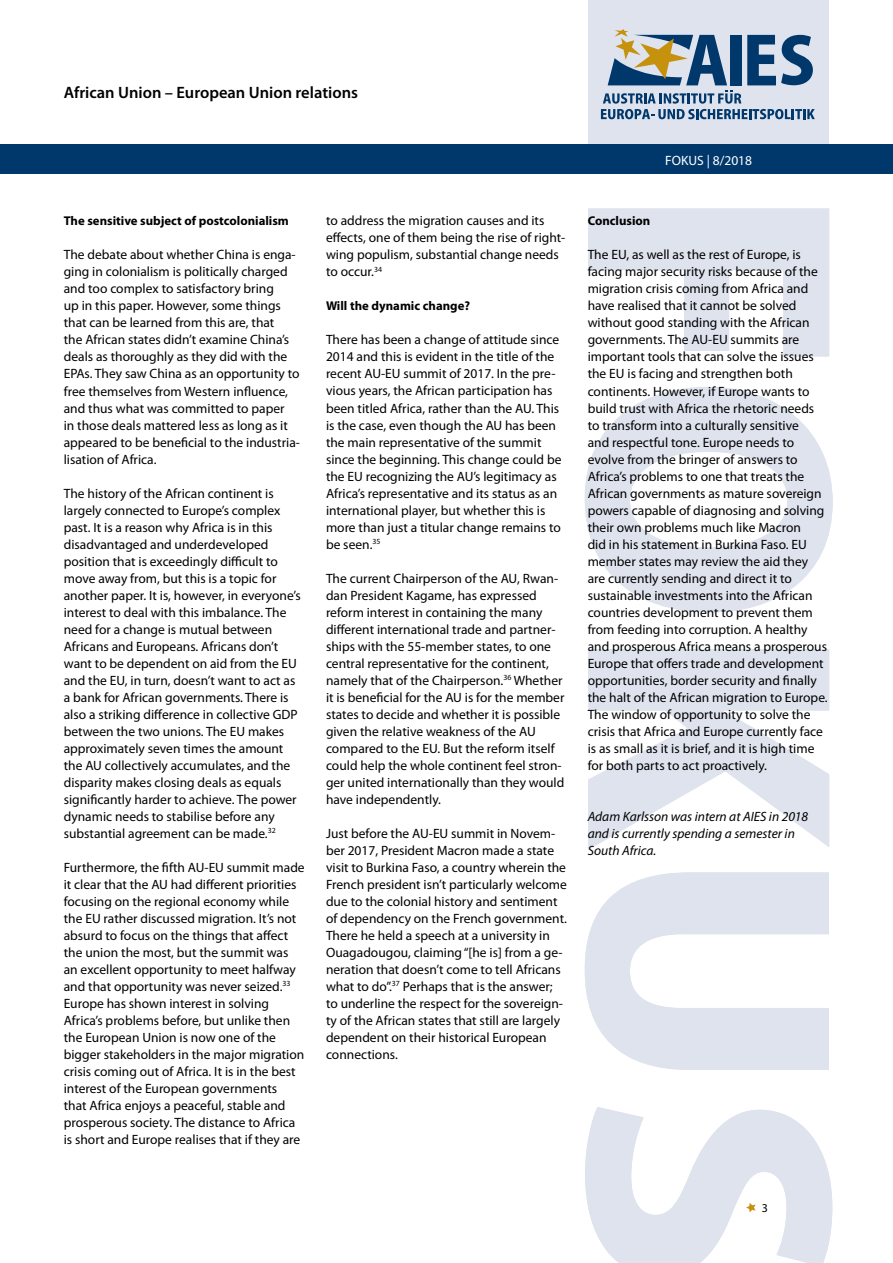
<style>
.page{position:relative;width:893px;height:1263px;background:#fff}
.page>*{position:absolute;margin:0;border:0;box-sizing:border-box;transform-origin:0 0}
.t1{font:600 16.5px "Myriad Pro";color:#000}
.t2{font:13.5px/17px "Myriad Pro";color:#000}
.t3{font:italic 13.5px/17px "Myriad Pro";color:#000}
.t4{font:13.5px "Myriad Pro";color:#fff}
.t5{font:700 12.75px "Myriad Pro";color:#000}
.t6{font:12px "Myriad Pro";color:#000}
</style>
<div class="page">
<div style="left:588px;top:0;width:241px;height:171px;background:#dfe3ee"></div>
<svg style="left:585px;top:208px;width:248px;height:1055px;fill:#dfe3ee"></svg>
<div style="left:0;top:145px;width:893px;height:29px;background:#00386c"></div>
<svg style="left:746px;top:1203px;width:10px;height:9px"></svg>
<svg style="left:601px;top:29px;width:214px;height:90px"></svg>
<p class="t1" style="left:64px;top:82px;width:296px">African Union – European Union relations</p>
<p class="t5" style="left:64px;top:213px;width:227px">The sensitive subject of postcolonialism</p>
<p class="t2" style="left:64px;top:246px;width:238px">The debate about whether China is enga&shy;ging in colonialism is politically charged and too complex to satisfactory bring<br>up in this paper. However, some things that can be learned from this are, that<br>the African states didn’t examine China’s deals as thoroughly as they did with the EPAs. They saw China as an opportunity to free themselves from Western influence, and thus what was committed to paper<br>in those deals mattered less as long as it appeared to be beneficial to the industria&shy;lisation of Africa.</p>
<p class="t2" style="left:64px;top:484px;width:238px">The history of the African continent is largely connected to Europe’s complex past. It is a reason why Africa is in this disadvantaged and underdeveloped position that is exceedingly difficult to move away from, but this is a topic for another paper. It is, however, in everyone’s interest to deal with this imbalance. The need for a change is mutual between Africans and Europeans. Africans don’t want to be dependent on aid from the EU and the EU, in turn, doesn’t want to act as a bank for African governments. There is also a striking difference in collective GDP between the two unions. The EU makes approximately seven times the amount the AU collectively accumulates, and the disparity makes closing deals as equals significantly harder to achieve. The power dynamic needs to stabilise before any substantial agreement can be made.<sup>32</sup></p>
<p class="t2" style="left:64px;top:858px;width:242px">Furthermore, the fifth AU-EU summit made it clear that the AU had different priorities focusing on the regional economy while the EU rather discussed migration. It’s not absurd to focus on the things that affect the union the most, but the summit was an excellent opportunity to meet halfway and that opportunity was never seized.<sup>33<br></sup>Europe has shown interest in solving Africa’s problems before, but unlike then the European Union is now one of the bigger stakeholders in the major migration crisis coming out of Africa. It is in the best interest of the European governments<br>that Africa enjoys a peaceful, stable and prosperous society. The distance to Africa is short and Europe realises that if they are</p>
<p class="t2" style="left:326px;top:212px;width:241px">to address the migration causes and its effects, one of them being the rise of right&shy;wing populism, substantial change needs to occur.<sup>34</sup></p>
<p class="t5" style="left:326px;top:298px;width:146px">Will the dynamic change?</p>
<p class="t2" style="left:326px;top:331px;width:237px">There has been a change of attitude since 2014 and this is evident in the title of the recent AU-EU summit of 2017. In the pre&shy;vious years, the African participation has been titled Africa, rather than the AU. This is the case, even though the AU has been the main representative of the summit since the beginning. This change could be the EU recognizing the AU’s legitimacy as Africa’s representative and its status as an international player, but whether this is more than just a titular change remains to be seen.<sup>35</sup></p>
<p class="t2" style="left:326px;top:569px;width:240px">The current Chairperson of the AU, Rwan&shy;dan President Kagame, has expressed reform interest in containing the many different international trade and partner&shy;ships with the 55-member states, to one central representative for the continent, namely that of the Chairperson.<sup>36</sup> Whether it is beneficial for the AU is for the member states to decide and whether it is possible given the relative weakness of the AU compared to the EU. But the reform itself could help the whole continent feel stron&shy;ger united internationally than they would have independently.</p>
<p class="t2" style="left:326px;top:824px;width:242px">Just before the AU-EU summit in Novem&shy;ber 2017, President Macron made a state visit to Burkina Faso, a country wherein the French president isn’t particularly welcome due to the colonial history and sentiment of dependency on the French government.<br>There he held a speech at a university in Ouagadougou, claiming “[he is] from a ge&shy;neration that doesn’t come to tell Africans what to do”.<sup>37</sup> Perhaps that is the answer; to underline the respect for the sovereign&shy;ty of the African states that still are largely dependent on their historical European connections.</p>
<p class="t4" style="left:665px;top:152px;width:88px">FOKUS | 8/2018</p>
<p class="t5" style="left:588px;top:213px;width:64px">Conclusion</p>
<p class="t2" style="left:588px;top:246px;width:242px">The EU, as well as the rest of Europe, is facing major security risks because of the migration crisis coming from Africa and have realised that it cannot be solved without good standing with the African governments. The AU-EU summits are important tools that can solve the issues the EU is facing and strengthen both continents. However, if Europe wants to build trust with Africa the rhetoric needs to transform into a culturally sensitive<br>and respectful tone. Europe needs to evolve from the bringer of answers to Africa’s problems to one that treats the African governments as mature sovereign powers capable of diagnosing and solving their own problems much like Macron<br>did in his statement in Burkina Faso. EU member states may review the aid they are currently sending and direct it to sustainable investments into the African countries development to prevent them from feeding into corruption. A healthy and prosperous Africa means a prosperous Europe that offers trade and development opportunities, border security and finally the halt of the African migration to Europe.<br>The window of opportunity to solve the crisis that Africa and Europe currently face is as small as it is brief, and it is high time for both parts to act proactively.</p>
<p class="t3" style="left:588px;top:807px;width:222px">Adam Karlsson was intern at AIES in 2018 and is currently spending a semester in<br>South Africa.</p>
<p class="t6" style="left:762px;top:1200px;width:8px">3</p>
</div>
